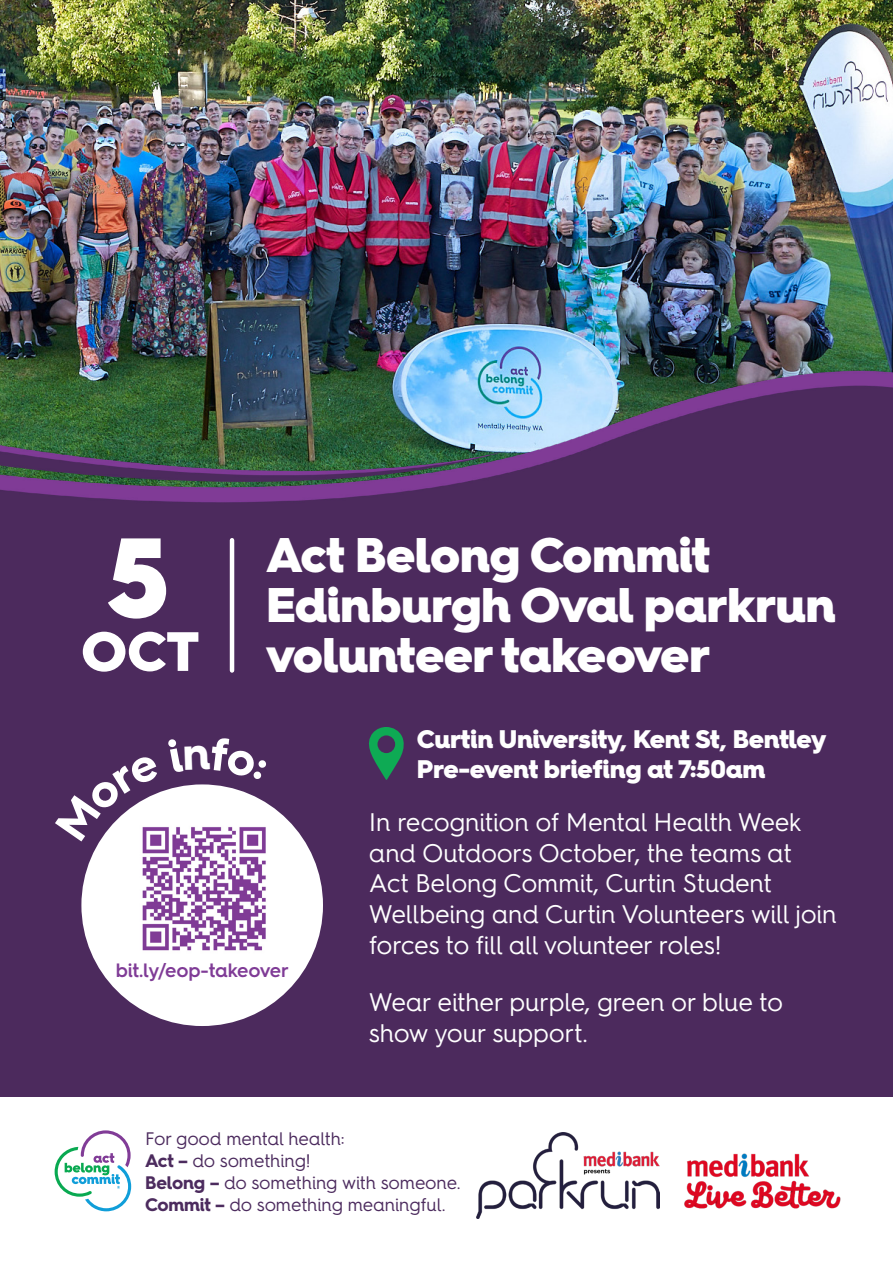
<style>
.page{position:relative;width:893px;height:1263px;background:#fff}
.page>*{position:absolute;margin:0;border:0;box-sizing:border-box;transform-origin:0 0}
.t1{font:900 113.85px "Hurme Geometric Sans 4";color:#fff;scale:.96 1}
.t2{font:900 55.5px "Hurme Geometric Sans 4";color:#fff}
.t3{font:900 48.75px/50.1px "Hurme Geometric Sans 4";letter-spacing:-.01em;color:#fff}
.t4{font:25.5px/30.6px "Hurme Geometric Sans 4";letter-spacing:-.01em;color:#fff}
.t5{font:900 25.5px/30.6px "Hurme Geometric Sans 4";letter-spacing:-.01em;color:#fff}
.t6{font:600 19.35px "Hurme Geometric Sans 4";letter-spacing:-.015em;color:#7f3b96}
.t7{font:18.15px/21.9px "Hurme Geometric Sans 4";letter-spacing:-.01em;color:#4c2b5e}
.s1{font-weight:700}
</style>
<div class="page">
<img style="left:0;top:0;width:893px;height:1097px">
<svg style="left:55px;top:1130px;width:76px;height:81px"></svg>
<img style="left:477px;top:1133px;width:183px;height:85px">
<img style="left:684px;top:1153px;width:157px;height:56px">
<div style="left:81px;top:784px;width:242px;height:242px;background:#fff;border-radius:50%"></div>
<img style="left:142px;top:827px;width:124px;height:124px">
<hr style="left:230px;top:540px;width:4px;height:130px;background:#fff">
<svg style="left:364px;top:727px;width:41px;height:53px;background:#2f6358"></svg>
<svg style="left:55px;top:754px;width:105px;height:87px"></svg>
<div style="left:168px;top:737px;width:99px;height:43px;background:#4c2a5d"></div>
<h1 class="t1" style="left:107px;top:498px;width:66px">5</h1>
<h2 class="t2" style="left:81px;top:612px;width:119px">OCT</h2>
<h3 class="t3" style="left:266px;top:529px;width:571px">Act Belong Commit<br>Edinburgh Oval parkrun volunteer takeover</h3>
<p class="t5" style="left:417px;top:723px;width:411px">Curtin University, Kent St, Bentley<br>Pre-event briefing at 7:50am</p>
<p class="t6" style="left:116px;top:957px;width:175px">bit.ly/eop-takeover</p>
<p class="t4" style="left:369px;top:806px;width:470px">In recognition of Mental Health Week and Outdoors October, the teams at Act Belong Commit, Curtin Student Wellbeing and Curtin Volunteers will join forces to fill all volunteer roles!</p>
<p class="t4" style="left:369px;top:986px;width:416px">Wear either purple, green or blue to show your support.</p>
<p class="t7" style="left:145px;top:1127px;width:317px">For good mental health:<br><span class="s1">Act –</span> do something!<br><span class="s1">Belong –</span> do something with someone.<br><span class="s1">Commit –</span> do something meaningful.</p>
</div>
